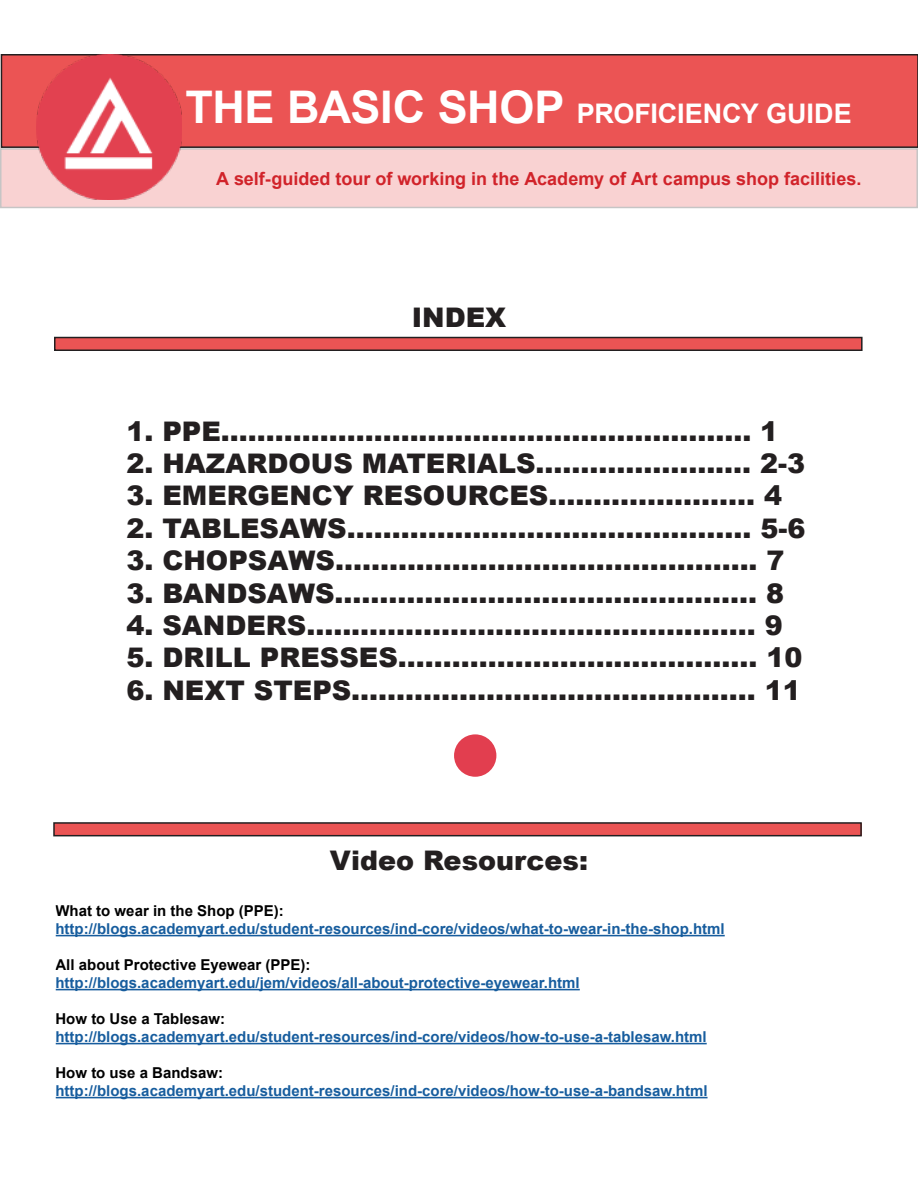
<style>
.page{position:relative;width:918px;height:1188px;background:#fff}
.page>*{position:absolute;margin:0;border:0;box-sizing:border-box;transform-origin:0 0}
.t1{font:900 27px "Arial";color:#231f20}
.t2{font:700 27px "Arial";letter-spacing:-.005em;color:#fff}
.t3{font:700 18px "Arial";color:#d1232a}
.t4{font:700 15px "Arial";color:#175d9e}
.t5{font:700 15px "Arial";color:#000}
.s1{font-size:45px}
</style>
<div class="page">
<div style="left:1px;top:149px;width:916px;height:58px;background:#f9d2d2"></div>
<div style="left:1px;top:55px;width:917px;height:92px;background:#eb5454"></div>
<div style="left:1px;top:54px;width:917px;height:94px;border:2px solid #231f20"></div>
<img style="left:36px;top:55px;width:145px;height:145px">
<div style="left:55px;top:338px;width:807px;height:12px;background:#eb5454"></div>
<div style="left:54px;top:337px;width:809px;height:14px;border:2px solid #231f20"></div>
<div style="left:454px;top:734px;width:42px;height:43px;background:#e23e4f;border-radius:50%"></div>
<div style="left:54px;top:823px;width:807px;height:13px;background:#eb5454"></div>
<div style="left:53px;top:822px;width:809px;height:14px;border:2px solid #231f20"></div>
<hr style="left:56px;top:935px;width:669px;height:1px;background:#175d9e">
<hr style="left:56px;top:989px;width:524px;height:1px;background:#175d9e">
<hr style="left:56px;top:1043px;width:651px;height:1px;background:#175d9e">
<hr style="left:56px;top:1097px;width:652px;height:1px;background:#175d9e">
<p class="t2" style="left:185px;top:96px;width:668px"><span class="s1">THE BASIC SHOP</span> PROFICIENCY GUIDE</p>
<p class="t3" style="left:216px;top:167px;width:647px">A self-guided tour of working in the Academy of Art campus shop facilities.</p>
<p class="t1" style="left:412px;top:297px;width:96px">INDEX</p>
<p class="t1" style="left:126px;top:411px;width:653px">1. PPE........................................................... 1</p>
<p class="t1" style="left:126px;top:444px;width:680px">2. HAZARDOUS MATERIALS........................ 2-3</p>
<p class="t1" style="left:126px;top:476px;width:657px">3. EMERGENCY RESOURCES....................... 4</p>
<p class="t1" style="left:126px;top:508px;width:680px">2. TABLESAWS............................................. 5-6</p>
<p class="t1" style="left:126px;top:541px;width:660px">3. CHOPSAWS............................................... 7</p>
<p class="t1" style="left:126px;top:573px;width:659px">3. BANDSAWS............................................... 8</p>
<p class="t1" style="left:126px;top:606px;width:658px">4. SANDERS.................................................. 9</p>
<p class="t1" style="left:126px;top:638px;width:678px">5. DRILL PRESSES........................................ 10</p>
<p class="t1" style="left:126px;top:670px;width:676px">6. NEXT STEPS............................................. 11</p>
<p class="t1" style="left:330px;top:841px;width:260px">Video Resources:</p>
<p class="t5" style="left:56px;top:901px;width:230px">What to wear in the Shop (PPE):</p>
<p class="t4" style="left:56px;top:919px;width:671px">http://blogs.academyart.edu/student-resources/ind-core/videos/what-to-wear-in-the-shop.html</p>
<p class="t5" style="left:56px;top:955px;width:257px">All about Protective Eyewear (PPE):</p>
<p class="t4" style="left:56px;top:973px;width:526px">http://blogs.academyart.edu/jem/videos/all-about-protective-eyewear.html</p>
<p class="t5" style="left:56px;top:1009px;width:171px">How to Use a Tablesaw:</p>
<p class="t4" style="left:56px;top:1027px;width:653px">http://blogs.academyart.edu/student-resources/ind-core/videos/how-to-use-a-tablesaw.html</p>
<p class="t5" style="left:56px;top:1063px;width:169px">How to use a Bandsaw:</p>
<p class="t4" style="left:56px;top:1081px;width:654px">http://blogs.academyart.edu/student-resources/ind-core/videos/how-to-use-a-bandsaw.html</p>
</div>
